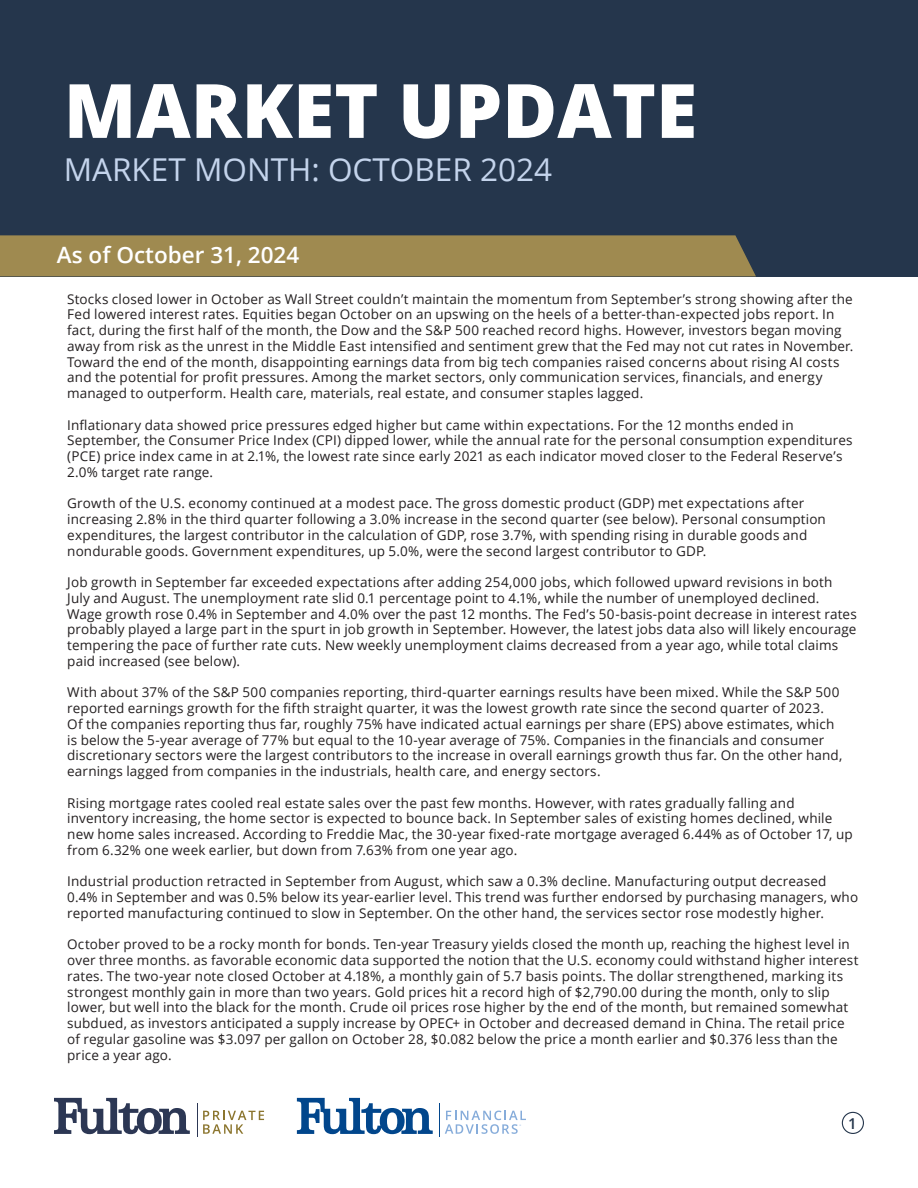
<style>
.page{position:relative;width:918px;height:1188px;background:#fff}
.page>*{position:absolute;margin:0;border:0;box-sizing:border-box;transform-origin:0 0}
.t1{font:800 75px "Open Sans";color:#fff}
.t2{font:31.5px "Open Sans";color:#c4d4ec}
.t3{font:600 22.5px "Open Sans";color:#fff}
.t4{font:600 15px "Open Sans";color:#25364c}
.t5{font:13.5px/15.8px "Open Sans";letter-spacing:.01em;color:#231f20}
</style>
<div class="page">
<svg style="left:297px;top:1098px;width:136px;height:36px"></svg>
<svg style="left:445px;top:1111px;width:81px;height:23px"></svg>
<hr style="left:439px;top:1103px;width:1px;height:34px;background:#01468c">
<svg style="left:54px;top:1098px;width:136px;height:36px"></svg>
<svg style="left:203px;top:1111px;width:61px;height:23px"></svg>
<hr style="left:197px;top:1103px;width:1px;height:34px;background:#2c3754">
<div style="left:842px;top:1112px;width:22px;height:22px;border:1px solid #25364c;border-radius:50%"></div>
<div style="left:0;top:0;width:918px;height:277px;background:#25364c"></div>
<div style="left:0;top:235px;width:756px;height:41px;background:#9f8a50"></div>
<p class="t1" style="left:64px;top:54px;width:635px">MARKET UPDATE</p>
<p class="t2" style="left:64px;top:148px;width:490px">MARKET MONTH: OCTOBER 2024</p>
<p class="t3" style="left:57px;top:240px;width:244px">As of October 31, 2024</p>
<p class="t5" style="left:67px;top:291px;width:788px">Stocks closed lower in October as Wall Street couldn’t maintain the momentum from September’s strong showing after the Fed lowered interest rates. Equities began October on an upswing on the heels of a better-than-expected jobs report. In fact, during the first half of the month, the Dow and the S&amp;P 500 reached record highs. However, investors began moving away from risk as the unrest in the Middle East intensified and sentiment grew that the Fed may not cut rates in November.<br>Toward the end of the month, disappointing earnings data from big tech companies raised concerns about rising AI costs and the potential for profit pressures. Among the market sectors, only communication services, financials, and energy managed to outperform. Health care, materials, real estate, and consumer staples lagged.</p>
<p class="t5" style="left:67px;top:417px;width:787px">Inflationary data showed price pressures edged higher but came within expectations. For the 12 months ended in September, the Consumer Price Index (CPI) dipped lower, while the annual rate for the personal consumption expenditures (PCE) price index came in at 2.1%, the lowest rate since early 2021 as each indicator moved closer to the Federal Reserve’s 2.0% target rate range.</p>
<p class="t5" style="left:67px;top:495px;width:760px">Growth of the U.S. economy continued at a modest pace. The gross domestic product (GDP) met expectations after increasing 2.8% in the third quarter following a 3.0% increase in the second quarter (see below). Personal consumption expenditures, the largest contributor in the calculation of GDP, rose 3.7%, with spending rising in durable goods and nondurable goods. Government expenditures, up 5.0%, were the second largest contributor to GDP.</p>
<p class="t5" style="left:67px;top:574px;width:791px">Job growth in September far exceeded expectations after adding 254,000 jobs, which followed upward revisions in both July and August. The unemployment rate slid 0.1 percentage point to 4.1%, while the number of unemployed declined.<br>Wage growth rose 0.4% in September and 4.0% over the past 12 months. The Fed’s 50-basis-point decrease in interest rates probably played a large part in the spurt in job growth in September. However, the latest jobs data also will likely encourage tempering the pace of further rate cuts. New weekly unemployment claims decreased from a year ago, while total claims paid increased (see below).</p>
<p class="t5" style="left:67px;top:684px;width:777px">With about 37% of the S&amp;P 500 companies reporting, third-quarter earnings results have been mixed. While the S&amp;P 500 reported earnings growth for the fifth straight quarter, it was the lowest growth rate since the second quarter of 2023.<br>Of the companies reporting thus far, roughly 75% have indicated actual earnings per share (EPS) above estimates, which is below the 5-year average of 77% but equal to the 10-year average of 75%. Companies in the financials and consumer discretionary sectors were the largest contributors to the increase in overall earnings growth thus far. On the other hand, earnings lagged from companies in the industrials, health care, and energy sectors.</p>
<p class="t5" style="left:67px;top:795px;width:787px">Rising mortgage rates cooled real estate sales over the past few months. However, with rates gradually falling and inventory increasing, the home sector is expected to bounce back. In September sales of existing homes declined, while new home sales increased. According to Freddie Mac, the 30-year fixed-rate mortgage averaged 6.44% as of October 17, up from 6.32% one week earlier, but down from 7.63% from one year ago.</p>
<p class="t5" style="left:67px;top:873px;width:792px">Industrial production retracted in September from August, which saw a 0.3% decline. Manufacturing output decreased<br>0.4% in September and was 0.5% below its year-earlier level. This trend was further endorsed by purchasing managers, who reported manufacturing continued to slow in September. On the other hand, the services sector rose modestly higher.</p>
<p class="t5" style="left:67px;top:936px;width:793px">October proved to be a rocky month for bonds. Ten-year Treasury yields closed the month up, reaching the highest level in over three months. as favorable economic data supported the notion that the U.S. economy could withstand higher interest rates. The two-year note closed October at 4.18%, a monthly gain of 5.7 basis points. The dollar strengthened, marking its strongest monthly gain in more than two years. Gold prices hit a record high of $2,790.00 during the month, only to slip lower, but well into the black for the month. Crude oil prices rose higher by the end of the month, but remained somewhat subdued, as investors anticipated a supply increase by OPEC+ in October and decreased demand in China. The retail price of regular gasoline was $3.097 per gallon on October 28, $0.082 below the price a month earlier and $0.376 less than the price a year ago.</p>
<p class="t4" style="left:848px;top:1113px;width:10px">1</p>
</div>
